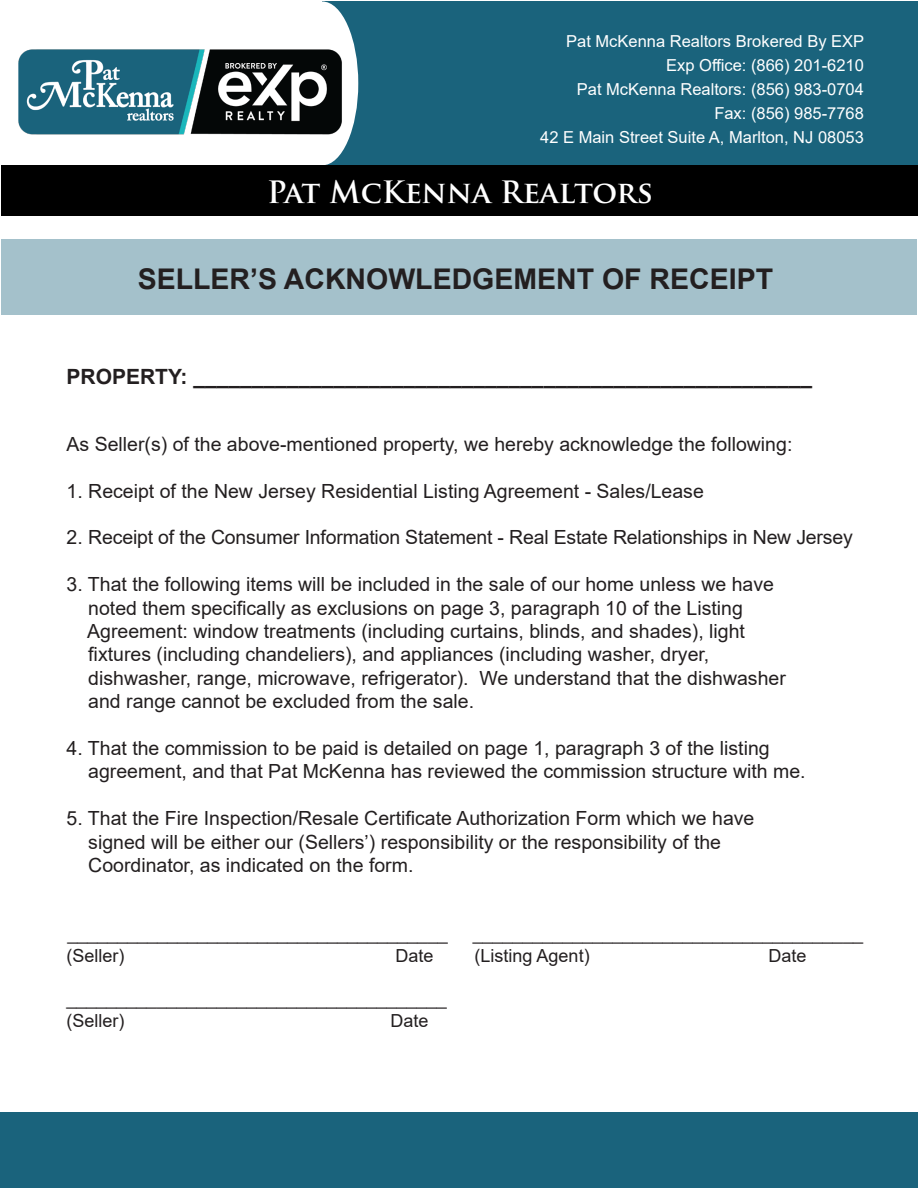
<style>
.page{position:relative;width:918px;height:1188px;background:#fff}
.page>*{position:absolute;margin:0;border:0;box-sizing:border-box;transform-origin:0 0}
.t1{font:700 30px "Trajan Pro";letter-spacing:-.005em;color:#fff}
.t2{font:700 28.5px "Arial";color:#231f20}
.t3{font:700 21px "Arial";color:#231f20}
.t4{font:19.5px "Arial";color:#231f20}
.t5{font:18px "Arial";color:#231f20}
.t6{font:16.5px "Arial";color:#fff}
</style>
<div class="page">
<div style="left:0;top:1112px;width:918px;height:76px;background:#1a637c"></div>
<div style="left:1px;top:240px;width:916px;height:75px;background:#a4c1cb"></div>
<div style="left:322px;top:2px;width:596px;height:163px;background:#1a637c"></div>
<img style="left:18px;top:1px;width:340px;height:164px">
<div style="left:2px;top:165px;width:916px;height:51px;background:#000"></div>
<p class="t6" style="left:566px;top:29px;width:300px">Pat McKenna Realtors Brokered By EXP</p>
<p class="t6" style="left:666px;top:53px;width:199px">Exp Office: (866) 201-6210</p>
<p class="t6" style="left:577px;top:77px;width:289px">Pat McKenna Realtors: (856) 983-0704</p>
<p class="t6" style="left:714px;top:101px;width:151px">Fax: (856) 985-7768</p>
<p class="t6" style="left:540px;top:125px;width:325px">42 E Main Street Suite A, Marlton, NJ 08053</p>
<p class="t1" style="left:267px;top:173px;width:387px">Pat McKenna Realtors</p>
<p class="t2" style="left:138px;top:259px;width:637px">SELLER’S ACKNOWLEDGEMENT OF RECEIPT</p>
<p class="t3" style="left:67px;top:362px;width:747px">PROPERTY: _____________________________________________________</p>
<p class="t4" style="left:67px;top:431px;width:727px">As Seller(s) of the above-mentioned property, we hereby acknowledge the following:</p>
<p class="t4" style="left:67px;top:477px;width:639px">1. Receipt of the New Jersey Residential Listing Agreement - Sales/Lease</p>
<p class="t4" style="left:67px;top:524px;width:788px">2. Receipt of the Consumer Information Statement - Real Estate Relationships in New Jersey</p>
<p class="t4" style="left:67px;top:571px;width:709px">3. That the following items will be included in the sale of our home unless we have</p>
<p class="t4" style="left:88px;top:594px;width:656px">noted them specifically as exclusions on page 3, paragraph 10 of the Listing</p>
<p class="t4" style="left:87px;top:618px;width:659px">Agreement: window treatments (including curtains, blinds, and shades), light</p>
<p class="t4" style="left:88px;top:641px;width:623px">fixtures (including chandeliers), and appliances (including washer, dryer,</p>
<p class="t4" style="left:88px;top:665px;width:699px">dishwasher, range, microwave, refrigerator). We understand that the dishwasher</p>
<p class="t4" style="left:88px;top:688px;width:387px">and range cannot be excluded from the sale.</p>
<p class="t4" style="left:67px;top:735px;width:705px">4. That the commission to be paid is detailed on page 1, paragraph 3 of the listing</p>
<p class="t4" style="left:88px;top:758px;width:719px">agreement, and that Pat McKenna has reviewed the commission structure with me.</p>
<p class="t4" style="left:67px;top:805px;width:689px">5. That the Fire Inspection/Resale Certificate Authorization Form which we have</p>
<p class="t4" style="left:88px;top:828px;width:634px">signed will be either our (Sellers’) responsibility or the responsibility of the</p>
<p class="t4" style="left:88px;top:852px;width:327px">Coordinator, as indicated on the form.</p>
<p class="t5" style="left:67px;top:922px;width:382px">______________________________________</p>
<p class="t5" style="left:473px;top:922px;width:392px">_______________________________________</p>
<p class="t5" style="left:67px;top:943px;width:59px">(Seller)</p>
<p class="t5" style="left:396px;top:943px;width:40px">Date</p>
<p class="t5" style="left:475px;top:943px;width:117px">(Listing Agent)</p>
<p class="t5" style="left:769px;top:943px;width:40px">Date</p>
<p class="t5" style="left:67px;top:987px;width:382px">______________________________________</p>
<p class="t5" style="left:67px;top:1008px;width:59px">(Seller)</p>
<p class="t5" style="left:391px;top:1008px;width:40px">Date</p>
</div>
